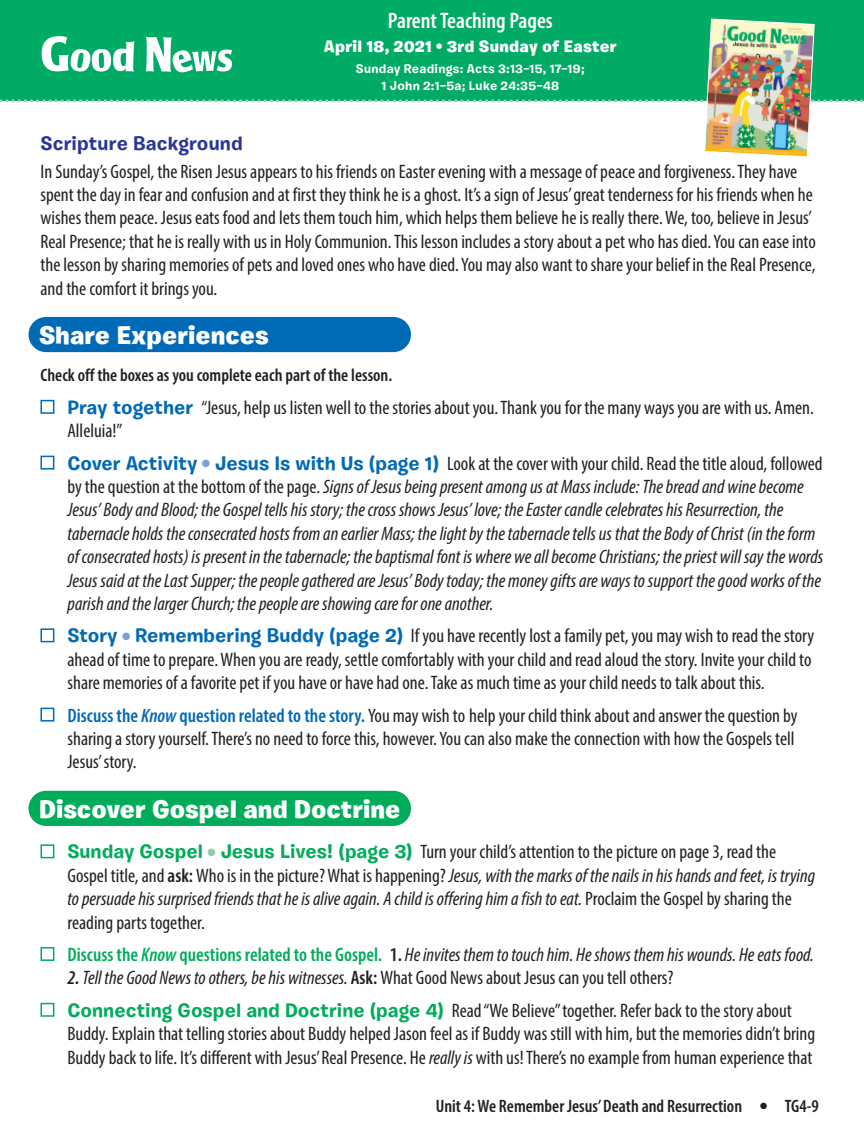
<style>
.page{position:relative;width:864px;height:1134px;background:#fff}
.page>*{position:absolute;margin:0;border:0;box-sizing:border-box;transform-origin:0 0}
.t1{font:900 25.5px "Burbank Small";color:#fff}
.t2{font:600 condensed 22.5px "Myriad Pro";color:#fff}
.t3{font:condensed 19.5px/23.4px "Myriad Pro";color:#231f20}
.t4{font:italic condensed 19.5px/23.4px "Myriad Pro";color:#231f20}
.t5{font:700 19.5px "Burbank Small";color:#293695}
.t6{font:600 condensed 18px "Myriad Pro";color:#231f20}
.t7{font:900 16.5px "Burbank Small";letter-spacing:.01em;color:#fff}
.t8{font:700 12.6px/16.5px "Burbank Small";letter-spacing:.02em;color:#fff;text-align:center}
.s1{font-family:"Burbank Small";font-weight:700;font-stretch:normal;color:#016ab6}
.s2{font-family:"Burbank Small";font-weight:700;font-style:normal;font-stretch:normal;color:#016ab6}
.s3{color:#7da1d4}
.s4{font-style:normal}
.s5{font-weight:600;color:#016ab6}
.s6{font-weight:600;font-style:italic;color:#016ab6}
.s7{font-family:"Burbank Small";font-weight:700;font-stretch:normal;color:#00ac5a}
.s8{color:#8fcea5}
.s9{font-weight:600}
.s10{font-style:italic}
.s11{font-weight:600;font-style:normal;color:#00ac5a}
.s12{font-weight:600;color:#00ac5a}
.s13{font-weight:600;font-style:normal}
.s14{font-weight:600;font-style:italic}
</style>
<div class="page">
<div style="left:0;top:0;width:864px;height:101px;background:#00ab66"></div>
<svg style="left:0;top:18px;width:864px;height:139px"></svg>
<div style="left:40px;top:400px;width:14px;height:14px;background:#fff;border:2px solid #016ab6"></div>
<div style="left:40px;top:456px;width:14px;height:14px;background:#fff;border:2px solid #016ab6"></div>
<div style="left:40px;top:628px;width:14px;height:14px;background:#fff;border:2px solid #016ab6"></div>
<div style="left:40px;top:708px;width:14px;height:14px;background:#fff;border:2px solid #016ab6"></div>
<div style="left:40px;top:844px;width:14px;height:14px;background:#fff;border:2px solid #00ac5a"></div>
<div style="left:40px;top:947px;width:14px;height:14px;background:#fff;border:2px solid #00ac5a"></div>
<div style="left:40px;top:1003px;width:14px;height:14px;background:#fff;border:2px solid #00ac5a"></div>
<div style="left:28px;top:317px;width:383px;height:35px;background:#016ab6;border-radius:18px"></div>
<div style="left:28px;top:791px;width:383px;height:35px;background:#00ac5a;border-radius:18px"></div>
<p class="t2" style="left:388px;top:7px;width:167px">Parent Teaching Pages</p>
<p class="t7" style="left:324px;top:36px;width:294px">April 18, 2021 • 3rd Sunday of Easter</p>
<p class="t8" style="left:356px;top:61px;width:230px">Sunday Readings: Acts 3:13–15, 17–19;<br>1 John 2:1–5a; Luke 24:35–48</p>
<p class="t5" style="left:40px;top:131px;width:204px">Scripture Background</p>
<p class="t3" style="left:40px;top:159px;width:777px">In Sunday’s Gospel, the Risen Jesus appears to his friends on Easter evening with a message of peace and forgiveness. They have spent the day in fear and confusion and at first they think he is a ghost. It’s a sign of Jesus’ great tenderness for his friends when he wishes them peace. Jesus eats food and lets them touch him, which helps them believe he is really there. We, too, believe in Jesus’ Real Presence; that he is really with us in Holy Communion. This lesson includes a story about a pet who has died. You can ease into the lesson by sharing memories of pets and loved ones who have died. You may also want to share your belief in the Real Presence, and the comfort it brings you.</p>
<h1 class="t1" style="left:39px;top:319px;width:231px">Share Experiences</h1>
<p class="t6" style="left:40px;top:364px;width:353px">Check off the boxes as you complete each part of the lesson.</p>
<p class="t3" style="left:67px;top:395px;width:748px"><span class="s1">Pray together</span> “Jesus, help us listen well to the stories about you. Thank you for the many ways you are with us. Amen.<br>Alleluia!”</p>
<p class="t4" style="left:67px;top:451px;width:757px"><span class="s2">Cover Activity</span> <span class="s3">●</span> <span class="s2">Jesus Is with Us (page 1)</span> <span class="s4">Look at the cover with your child. Read the title aloud, followed by the question at the bottom of the page.</span> Signs of Jesus being present among us at Mass include: The bread and wine become Jesus’ Body and Blood; the Gospel tells his story; the cross shows Jesus’ love; the Easter candle celebrates his Resurrection, the tabernacle holds the consecrated hosts from an earlier Mass; the light by the tabernacle tells us that the Body of Christ (in the form of consecrated hosts) is present in the tabernacle; the baptismal font is where we all become Christians; the priest will say the words Jesus said at the Last Supper; the people gathered are Jesus’ Body today; the money gifts are ways to support the good works of the parish and the larger Church; the people are showing care for one another.</p>
<p class="t3" style="left:67px;top:624px;width:748px"><span class="s1">Story</span> <span class="s3">●</span> <span class="s1">Remembering Buddy (page 2)</span> If you have recently lost a family pet, you may wish to read the story ahead of time to prepare. When you are ready, settle comfortably with your child and read aloud the story. Invite your child to share memories of a favorite pet if you have or have had one. Take as much time as your child needs to talk about this.</p>
<p class="t3" style="left:67px;top:703px;width:732px"><span class="s5">Discuss the</span> <span class="s6">Know</span> <span class="s5">question related to the story.</span> You may wish to help your child think about and answer the question by sharing a story yourself. There’s no need to force this, however. You can also make the connection with how the Gospels tell<br>Jesus’ story.</p>
<h1 class="t1" style="left:39px;top:793px;width:363px">Discover Gospel and Doctrine</h1>
<p class="t3" style="left:67px;top:840px;width:749px"><span class="s7">Sunday Gospel</span> <span class="s8">●</span> <span class="s7">Jesus Lives! (page 3)</span> Turn your child’s attention to the picture on page 3, read the Gospel title, and <span class="s9">ask:</span> Who is in the picture? What is happening? <span class="s10">Jesus, with the marks of the nails in his hands and feet, is trying to persuade his surprised friends that he is alive again. A child is offering him a fish to eat.</span> Proclaim the Gospel by sharing the reading parts together.</p>
<p class="t4" style="left:67px;top:943px;width:748px"><span class="s11">Discuss the</span> <span class="s12">Know</span> <span class="s11">questions related to the Gospel.</span> <span class="s13">1.</span> He invites them to touch him. He shows them his wounds. He eats food.</p>
<p class="t3" style="left:67px;top:961px;width:726px;line-height:32.4px"><span class="s14">2.</span> <span class="s10">Tell the Good News to others, be his witnesses.</span> <span class="s9">Ask:</span> What Good News about Jesus can you tell others?<br><span class="s7">Connecting Gospel and Doctrine (page 4)</span> Read “We Believe” together. Refer back to the story about</p>
<p class="t3" style="left:67px;top:1022px;width:749px">Buddy. Explain that telling stories about Buddy helped Jason feel as if Buddy was still with him, but the memories didn’t bring<br>Buddy back to life. It’s different with Jesus’ Real Presence. He <span class="s10">really is</span> with us! There’s no example from human experience that</p>
<p class="t6" style="left:436px;top:1094px;width:385px">Unit 4: We Remember Jesus’ Death and Resurrection ● TG4-9</p>
</div>
